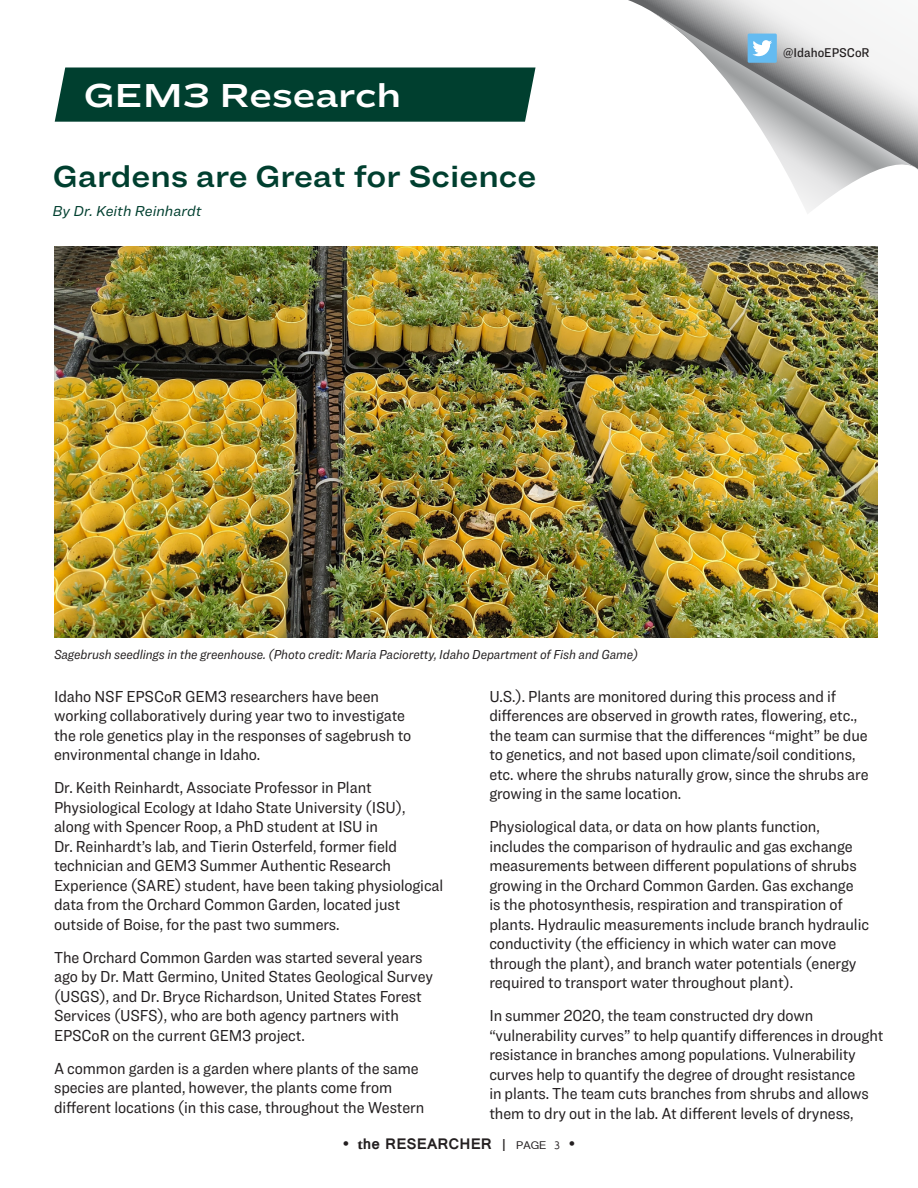
<style>
.page{position:relative;width:918px;height:1188px;background:#fff}
.page>*{position:absolute;margin:0;border:0;box-sizing:border-box;transform-origin:0 0}
.Article_Header{font:34.5px "Ringside Extra Wide Semi";color:#fff}
.green_headers{font:31.5px "Ringside Wide Semi";color:#003f2f}
.body{font:16.5px/19.5px "Ringside Narrow";letter-spacing:-.005em;color:#231f20}
.t1{font:700 16.5px "Vrinda";color:#231f20}
.by_line{font:italic 15px "Ringside";color:#003f2f}
.t2{font:italic 13.5px "Ringside Narrow";letter-spacing:-.005em;color:#231f20}
.Article_Header-2{font:500 13.2px "Ringside Narrow";color:#231f20}
.s1{font-family:"Adobe Garamond Pro";font-weight:400}
.s2{font-family:"Adobe Garamond Pro"}
.s3{font-weight:400;font-size:25.5px}
.s4{font-weight:400}
</style>
<div class="page">
<div style="left:55px;top:68px;width:481px;height:54px;background:#003f2f"></div>
<img style="left:54px;top:246px;width:824px;height:392px">
<svg style="left:628px;top:0;width:184px;height:13px"></svg>
<svg style="left:653px;top:12px;width:265px;height:200px"></svg>
<div style="left:748px;top:34px;width:29px;height:29px;background:#64bbf1"></div>
<svg style="left:752px;top:40px;width:20px;height:16px"></svg>
<p class="Article_Header" style="left:83px;top:68px;width:319px">GEM3 Research</p>
<p class="green_headers" style="left:52px;top:153px;width:485px">Gardens are Great for Science</p>
<p class="by_line" style="left:52px;top:200px;width:150px">By Dr. Keith Reinhardt</p>
<p class="Article_Header-2" style="left:783px;top:43px;width:88px">@IdahoEPSCoR</p>
<p class="t2" style="left:54px;top:645px;width:586px">Sagebrush seedlings in the greenhouse. (Photo credit: Maria Pacioretty, Idaho Department of Fish and Game)</p>
<p class="body" style="left:54px;top:686px;width:359px">Idaho NSF EPSCoR GEM3 researchers have been working collaboratively during year two to investigate the role genetics play in the responses of sagebrush to environmental change in Idaho.</p>
<p class="body" style="left:54px;top:778px;width:391px">Dr. Keith Reinhardt, Associate Professor in Plant Physiological Ecology at Idaho State University (ISU), along with Spencer Roop, a PhD student at ISU in<br>Dr. Reinhardt’s lab, and Tierin Osterfeld, former field technician and GEM3 Summer Authentic Research Experience (SARE) student, have been taking physiological data from the Orchard Common Garden, located just outside of Boise, for the past two summers.</p>
<p class="body" style="left:54px;top:947px;width:381px">The Orchard Common Garden was started several years ago by Dr. Matt Germino, United States Geological Survey (USGS), and Dr. Bryce Richardson, United States Forest Services (USFS), who are both agency partners with EPSCoR on the current GEM3 project.</p>
<p class="body" style="left:54px;top:1058px;width:372px">A common garden is a garden where plants of the same species are planted, however, the plants come from different locations (in this case, throughout the Western</p>
<p class="body" style="left:489px;top:686px;width:381px">U.S.). Plants are monitored during this process and if differences are observed in growth rates, flowering, etc., the team can surmise that the differences “might” be due to genetics, and not based upon climate/soil conditions, etc. where the shrubs naturally grow, since the shrubs are growing in the same location.</p>
<p class="body" style="left:489px;top:817px;width:381px">Physiological data, or data on how plants function, includes the comparison of hydraulic and gas exchange measurements between different populations of shrubs growing in the Orchard Common Garden. Gas exchange<br>is the photosynthesis, respiration and transpiration of plants. Hydraulic measurements include branch hydraulic conductivity (the efficiency in which water can move through the plant), and branch water potentials (energy required to transport water throughout plant).</p>
<p class="body" style="left:489px;top:1006px;width:396px">In summer 2020, the team constructed dry down “vulnerability curves” to help quantify differences in drought resistance in branches among populations. Vulnerability curves help to quantify the degree of drought resistance<br>in plants. The team cuts branches from shrubs and allows them to dry out in the lab. At different levels of dryness,</p>
<p class="t1" style="left:343px;top:1133px;width:234px"><span class="s1">•</span> <span class="s2">t</span>he RESEARCHER <span class="s3">|</span> <span class="s4">PAGE 3</span> <span class="s1">•</span></p>
</div>
